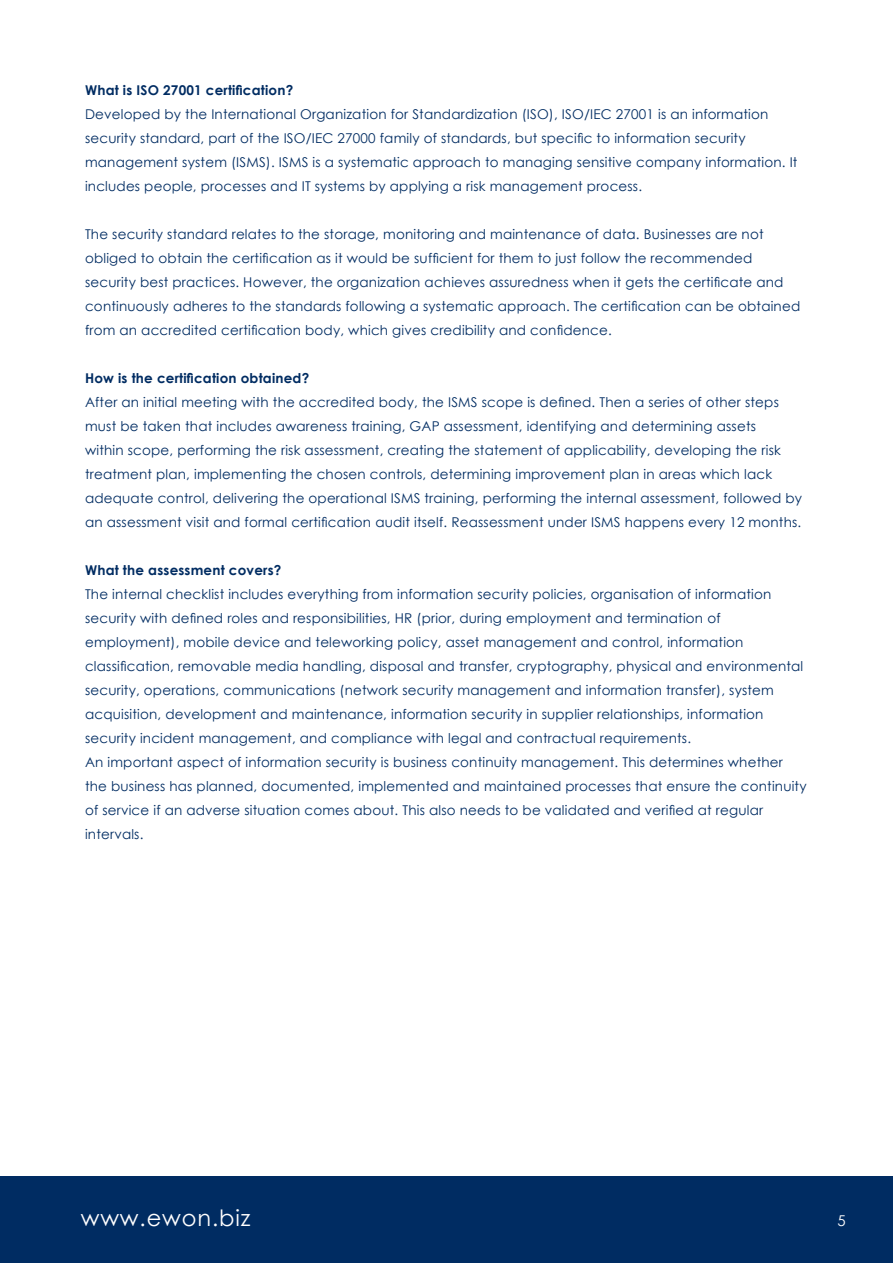
<style>
.page{position:relative;width:893px;height:1263px;background:#fff}
.page>*{position:absolute;margin:0;border:0;box-sizing:border-box;transform-origin:0 0}
.t1{font:22.5px "Century Gothic";letter-spacing:.04em;color:#fff}
.t2{font:14.85px "Century Gothic";color:#fff}
.t3{font:13.5px/24px "Century Gothic";letter-spacing:.015em;color:#002c62}
.t4{font:700 13.5px "Century Gothic";letter-spacing:.015em;color:#002c62}
</style>
<div class="page">
<div style="left:0;top:1176px;width:893px;height:87px;background:#002c62"></div>
<p class="t4" style="left:85px;top:80px;width:210px">What is ISO 27001 certification?</p>
<p class="t3" style="left:85px;top:102px;width:714px">Developed by the International Organization for Standardization (ISO), ISO/IEC 27001 is an information security standard, part of the ISO/IEC 27000 family of standards, but specific to information security management system (ISMS). ISMS is a systematic approach to managing sensitive company information. It includes people, processes and IT systems by applying a risk management process.</p>
<p class="t3" style="left:85px;top:222px;width:717px">The security standard relates to the storage, monitoring and maintenance of data. Businesses are not obliged to obtain the certification as it would be sufficient for them to just follow the recommended security best practices. However, the organization achieves assuredness when it gets the certificate and continuously adheres to the standards following a systematic approach. The certification can be obtained from an accredited certification body, which gives credibility and confidence.</p>
<p class="t4" style="left:85px;top:368px;width:226px">How is the certification obtained?</p>
<p class="t3" style="left:85px;top:390px;width:718px">After an initial meeting with the accredited body, the ISMS scope is defined. Then a series of other steps must be taken that includes awareness training, GAP assessment, identifying and determining assets<br>within scope, performing the risk assessment, creating the statement of applicability, developing the risk treatment plan, implementing the chosen controls, determining improvement plan in areas which lack adequate control, delivering the operational ISMS training, performing the internal assessment, followed by an assessment visit and formal certification audit itself. Reassessment under ISMS happens every 12 months.</p>
<p class="t4" style="left:85px;top:560px;width:198px">What the assessment covers?</p>
<p class="t3" style="left:85px;top:582px;width:720px">The internal checklist includes everything from information security policies, organisation of information security with defined roles and responsibilities, HR (prior, during employment and termination of employment), mobile device and teleworking policy, asset management and control, information classification, removable media handling, disposal and transfer, cryptography, physical and environmental security, operations, communications (network security management and information transfer), system acquisition, development and maintenance, information security in supplier relationships, information security incident management, and compliance with legal and contractual requirements.</p>
<p class="t3" style="left:85px;top:750px;width:723px">An important aspect of information security is business continuity management. This determines whether the business has planned, documented, implemented and maintained processes that ensure the continuity of service if an adverse situation comes about. This also needs to be validated and verified at regular intervals.</p>
<h1 class="t1" style="left:81px;top:1202px;width:171px">www.ewon.biz</h1>
<p class="t2" style="left:837px;top:1210px;width:10px">5</p>
</div>
